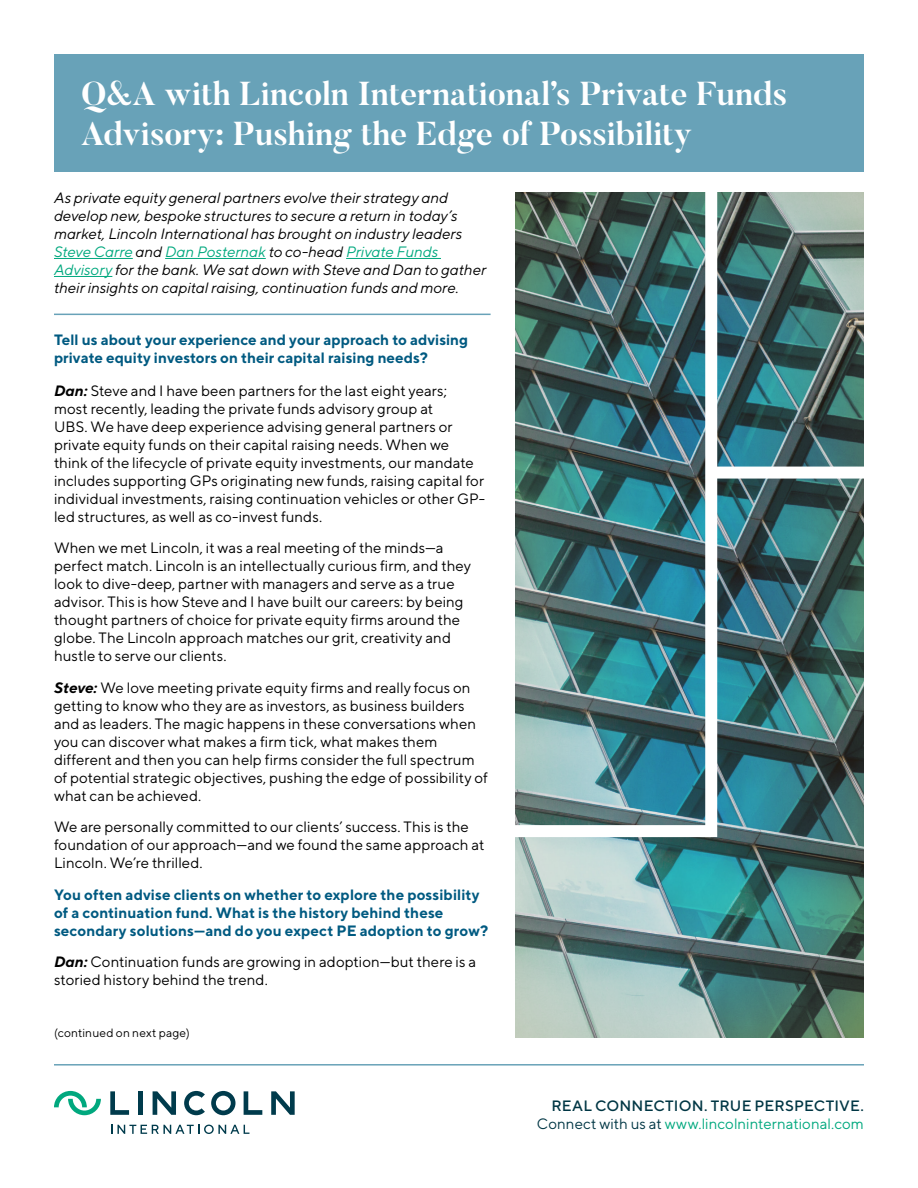
<style>
.page{position:relative;width:918px;height:1188px;background:#fff}
.page>*{position:absolute;margin:0;border:0;box-sizing:border-box;transform-origin:0 0}
.t1{font:700 33px/39.6px "Butler";letter-spacing:-.005em;color:#fff}
.t2{font:15px/18px "TT Norms";color:#000}
.t3{font:italic 15px/18px "TT Norms";color:#000}
.t4{font:700 15px/18px "TT Norms";color:#005a81}
.t5{font:500 15px/18px "TT Norms";letter-spacing:.01em;color:#003644;text-align:right}
.t6{font:12px "TT Norms";letter-spacing:.015em;color:#000}
.s1{color:#00a87e}
.s2{font-weight:700;font-style:italic}
.s3{font-weight:400}
.s4{font-weight:400;color:#00a87e}
</style>
<div class="page">
<div style="left:138px;top:1091px;width:5px;height:24px;background:#003b4c"></div>
<svg style="left:153px;top:1091px;width:23px;height:24px"></svg>
<svg style="left:110px;top:1091px;width:19px;height:24px"></svg>
<svg style="left:271px;top:1091px;width:24px;height:24px"></svg>
<svg style="left:244px;top:1091px;width:18px;height:24px"></svg>
<svg style="left:184px;top:1091px;width:21px;height:24px"></svg>
<svg style="left:211px;top:1091px;width:25px;height:24px"></svg>
<svg style="left:54px;top:1091px;width:47px;height:24px"></svg>
<svg style="left:111px;top:1125px;width:138px;height:9px"></svg>
<div style="left:515px;top:192px;width:349px;height:845px;background:#e3e1dc;opacity:.75"></div>
<hr style="left:54px;top:1064px;width:810px;height:2px;background:#68a2b8">
<div style="left:54px;top:54px;width:810px;height:118px;background:#68a2b8"></div>
<hr style="left:54px;top:314px;width:437px;height:1px;background:#68a2b8">
<hr style="left:54px;top:258px;width:79px;height:1px;background:#00a87e">
<hr style="left:165px;top:258px;width:101px;height:1px;background:#00a87e">
<hr style="left:346px;top:258px;width:95px;height:1px;background:#00a87e">
<hr style="left:54px;top:276px;width:58px;height:1px;background:#00a87e">
<div style="left:497px;top:825px;width:214px;height:12px;background:#fff"></div>
<div style="left:705px;top:184px;width:12px;height:653px;background:#fff"></div>
<div style="left:716px;top:467px;width:169px;height:12px;background:#fff"></div>
<h1 class="t1" style="left:81px;top:74px;width:708px">Q&amp;A with Lincoln International’s Private Funds<br>Advisory: Pushing the Edge of Possibility</h1>
<p class="t3" style="left:54px;top:188px;width:434px">As private equity general partners evolve their strategy and develop new, bespoke structures to secure a return in today’s market, Lincoln International has brought on industry leaders <span class="s1">Steve Carre</span> and <span class="s1">Dan Posternak</span> to co-head <span class="s1">Private Funds Advisory</span> for the bank. We sat down with Steve and Dan to gather their insights on capital raising, continuation funds and more.</p>
<p class="t4" style="left:54px;top:330px;width:416px">Tell us about your experience and your approach to advising private equity investors on their capital raising needs?</p>
<p class="t2" style="left:54px;top:381px;width:433px"><span class="s2">Dan:</span> Steve and I have been partners for the last eight years;<br>most recently, leading the private funds advisory group at<br>UBS. We have deep experience advising general partners or private equity funds on their capital raising needs. When we think of the lifecycle of private equity investments, our mandate includes supporting GPs originating new funds, raising capital for individual investments, raising continuation vehicles or other GP&shy;led structures, as well as co-invest funds.</p>
<p class="t2" style="left:54px;top:539px;width:419px">When we met Lincoln, it was a real meeting of the minds—a perfect match. Lincoln is an intellectually curious firm, and they look to dive-deep, partner with managers and serve as a true advisor. This is how Steve and I have built our careers: by being thought partners of choice for private equity firms around the globe. The Lincoln approach matches our grit, creativity and hustle to serve our clients.</p>
<p class="t2" style="left:54px;top:678px;width:436px"><span class="s2">Steve:</span> We love meeting private equity firms and really focus on getting to know who they are as investors, as business builders and as leaders. The magic happens in these conversations when you can discover what makes a firm tick, what makes them different and then you can help firms consider the full spectrum of potential strategic objectives, pushing the edge of possibility of what can be achieved.</p>
<p class="t2" style="left:54px;top:818px;width:432px">We are personally committed to our clients’ success. This is the foundation of our approach—and we found the same approach at<br>Lincoln. We’re thrilled.</p>
<p class="t4" style="left:54px;top:885px;width:436px">You often advise clients on whether to explore the possibility of a continuation fund. What is the history behind these secondary solutions—and do you expect PE adoption to grow?</p>
<p class="t2" style="left:54px;top:953px;width:424px"><span class="s2">Dan:</span> Continuation funds are growing in adoption—but there is a storied history behind the trend.</p>
<p class="t6" style="left:54px;top:1025px;width:137px">(continued on next page)</p>
<p class="t5" style="left:537px;top:1096px;width:329px">REAL CONNECTION. TRUE PERSPECTIVE.<br><span class="s3">Connect with us at</span> <span class="s4">www.lincolninternational.com</span></p>
</div>
